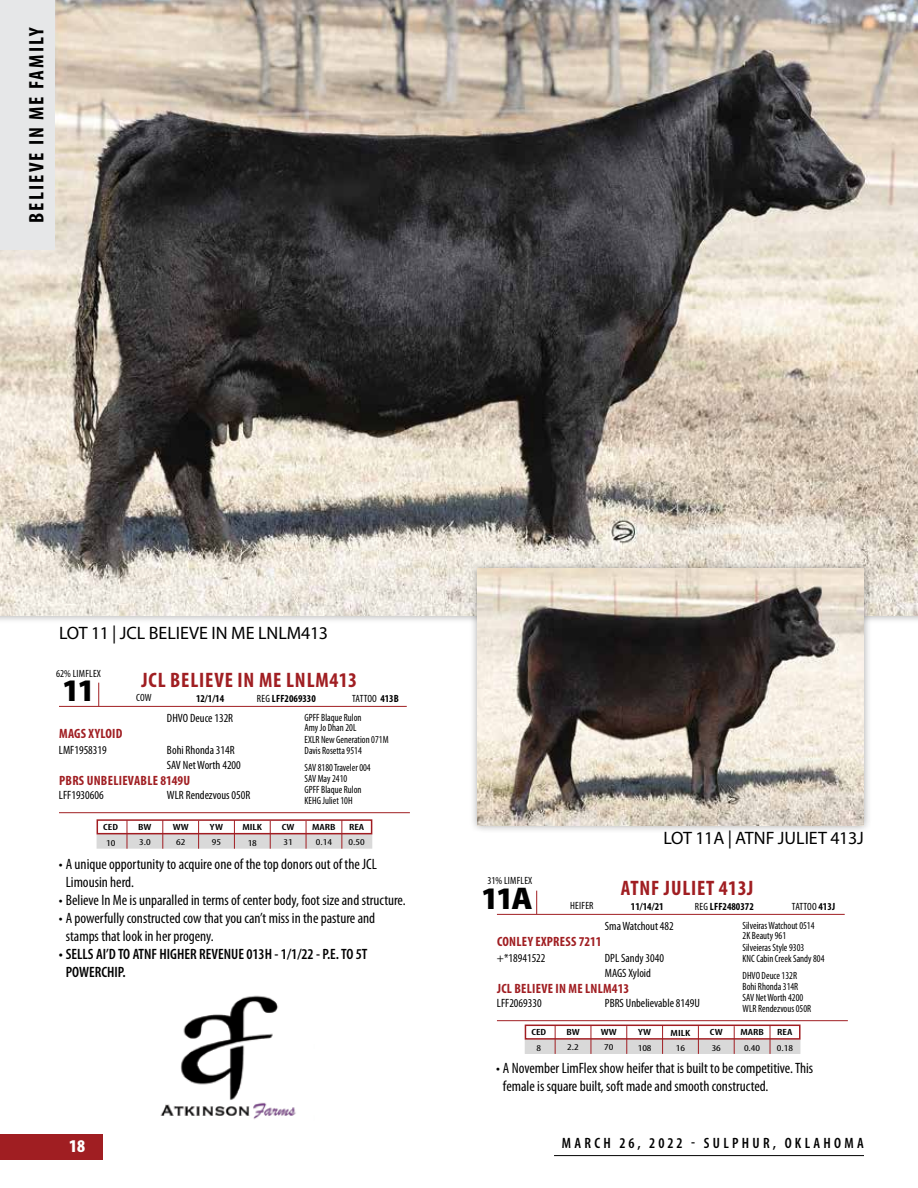
<style>
.page{position:relative;width:918px;height:1188px;background:#fff}
.page>*{position:absolute;margin:0;border:0;box-sizing:border-box;transform-origin:0 0}
.t1{font:900 31.5px "Myriad Pro";color:#000}
.t2{font:700 condensed 21px "Myriad Pro";letter-spacing:.04em;color:#a01e22}
.t3{font:700 condensed 21px "Myriad Pro";letter-spacing:.1em;color:#000}
.t4{font:18px "Myriad Pro";color:#000}
.t5{font:900 condensed 18px "Myriad Pro";color:#fff}
.t6{font:condensed 15px/18px "Myriad Pro";color:#000}
.t7{font:600 condensed 15px/18px "Myriad Pro";color:#000}
.t8{font:600 condensed 15px "Myriad Pro";letter-spacing:.22em;color:#000}
.t9{font:700 condensed 13.5px "Myriad Pro";letter-spacing:.02em;color:#a01e22}
.t10{font:condensed 12px/14.4px "Myriad Pro";color:#000}
.t11{font:condensed 10.5px/10.5px "Myriad Pro";color:#000;scale:.94 1}
.t12{font:700 condensed 10.5px "Myriad Pro";color:#000}
.t13{font:condensed 10.5px "Myriad Pro";color:#000}
.t14{font:condensed 10.5px "Myriad Pro";letter-spacing:.02em;color:#000}
.t15{font:600 condensed 9px "Myriad Pro";color:#000;scale:1.33 1}
.t16{font:condensed 9px "Myriad Pro";color:#000;scale:1.33 1}
.s1{font-weight:400}
.s2{font-weight:700}
</style>
<div class="page">
<div style="left:0;top:1134px;width:103px;height:26px;background:#a01e22"></div>
<hr style="left:554px;top:1155px;width:310px;height:1px;background:#000">
<hr style="left:59px;top:706px;width:348px;height:1px;background:#a01e22">
<div style="left:97px;top:835px;width:275px;height:13px;background:#d9d9d9"></div>
<div style="left:97px;top:819px;width:275px;height:15px;border:2px solid #a11d22"></div>
<svg style="left:127px;top:820px;width:1px;height:29px"></svg>
<svg style="left:163px;top:820px;width:1px;height:29px"></svg>
<svg style="left:198px;top:821px;width:1px;height:28px"></svg>
<svg style="left:234px;top:820px;width:1px;height:29px"></svg>
<svg style="left:270px;top:821px;width:1px;height:28px"></svg>
<svg style="left:306px;top:821px;width:1px;height:28px"></svg>
<svg style="left:342px;top:820px;width:1px;height:29px"></svg>
<hr style="left:59px;top:812px;width:351px;height:1px;background:#a01e22">
<svg style="left:98px;top:683px;width:1px;height:23px"></svg>
<img style="left:0;top:0;width:918px;height:616px">
<div style="left:469px;top:560px;width:403px;height:274px;background:#000;opacity:.35"></div>
<img style="left:477px;top:568px;width:387px;height:258px">
<div style="left:0;top:0;width:55px;height:250px;background:#e6e7e8"></div>
<img style="left:160px;top:995px;width:136px;height:124px">
<hr style="left:497px;top:914px;width:348px;height:1px;background:#a01e22">
<hr style="left:497px;top:1020px;width:351px;height:1px;background:#a01e22">
<svg style="left:536px;top:891px;width:1px;height:23px"></svg>
<div style="left:525px;top:1040px;width:275px;height:13px;background:#d9d9d9"></div>
<div style="left:525px;top:1025px;width:276px;height:15px;border:2px solid #a11d22"></div>
<svg style="left:555px;top:1026px;width:1px;height:28px"></svg>
<svg style="left:591px;top:1026px;width:1px;height:28px"></svg>
<svg style="left:627px;top:1026px;width:1px;height:28px"></svg>
<svg style="left:662px;top:1025px;width:1px;height:29px"></svg>
<svg style="left:698px;top:1026px;width:1px;height:28px"></svg>
<svg style="left:734px;top:1026px;width:1px;height:28px"></svg>
<svg style="left:770px;top:1025px;width:1px;height:29px"></svg>
<h2 class="t3" style="left:25px;top:223px;width:197px;rotate:-90deg">BELIEVE IN ME FAMILY</h2>
<p class="t4" style="left:59px;top:622px;width:271px">LOT 11 | JCL BELIEVE IN ME LNLM413</p>
<p class="t14" style="left:56px;top:668px;width:46px">62% LIMFLEX</p>
<h1 class="t1" style="left:62px;top:670px;width:35px">11</h1>
<h2 class="t2" style="left:142px;top:668px;width:217px">JCL BELIEVE IN ME LNLM413</h2>
<p class="t13" style="left:136px;top:692px;width:17px">COW</p>
<p class="t12" style="left:196px;top:693px;width:30px">12/1/14</p>
<p class="t12" style="left:257px;top:692px;width:60px"><span class="s1">REG</span> LFF2069330</p>
<p class="t13" style="left:352px;top:693px;width:48px">TATTOO <span class="s2">413B</span></p>
<p class="t10" style="left:167px;top:711px;width:68px">DHVO Deuce 132R</p>
<p class="t9" style="left:59px;top:726px;width:65px">MAGS XYLOID</p>
<p class="t10" style="left:59px;top:744px;width:49px">LMF1958319</p>
<p class="t10" style="left:167px;top:744px;width:75px">Bohi Rhonda 314R<br>SAV Net Worth 4200</p>
<p class="t9" style="left:59px;top:773px;width:133px">PBRS UNBELIEVABLE 8149U</p>
<p class="t10" style="left:59px;top:789px;width:46px">LFF1930606</p>
<p class="t10" style="left:167px;top:789px;width:85px">WLR Rendezvous 050R</p>
<p class="t11" style="left:305px;top:712px;width:62px">GPFF Blaque Rulon<br>Amy Jo Dhan 20L</p>
<p class="t11" style="left:305px;top:735px;width:91px">EXLR New Generation 071M<br>Davis Rosetta 9514</p>
<p class="t11" style="left:305px;top:763px;width:72px">SAV 8180 Traveler 004<br>SAV May 2410</p>
<p class="t11" style="left:305px;top:785px;width:62px">GPFF Blaque Rulon<br>KEHG Juliet 10H</p>
<p class="t15" style="left:103px;top:822px;width:13px">CED</p>
<p class="t16" style="left:106px;top:838px;width:8px">10</p>
<p class="t15" style="left:138px;top:822px;width:12px">BW</p>
<p class="t15" style="left:173px;top:822px;width:14px">WW</p>
<p class="t15" style="left:210px;top:822px;width:11px">YW</p>
<p class="t15" style="left:242px;top:822px;width:16px">MILK</p>
<p class="t16" style="left:139px;top:837px;width:10px">3.0</p>
<p class="t16" style="left:176px;top:837px;width:8px">62</p>
<p class="t16" style="left:212px;top:838px;width:8px">95</p>
<p class="t16" style="left:248px;top:838px;width:8px">18</p>
<p class="t15" style="left:282px;top:822px;width:11px">CW</p>
<p class="t16" style="left:284px;top:838px;width:8px">31</p>
<p class="t15" style="left:312px;top:822px;width:19px">MARB</p>
<p class="t16" style="left:316px;top:838px;width:14px">0.14</p>
<p class="t15" style="left:349px;top:822px;width:13px">REA</p>
<p class="t16" style="left:349px;top:838px;width:14px">0.50</p>
<p class="t6" style="left:66px;top:855px;width:313px;text-indent:-7px">• A unique opportunity to acquire one of the top donors out of the JCL<br>Limousin herd.</p>
<p class="t6" style="left:59px;top:891px;width:348px">• Believe In Me is unparalled in terms of center body, foot size and structure.</p>
<p class="t6" style="left:66px;top:909px;width:311px;text-indent:-7px">• A powerfully constructed cow that you can’t miss in the pasture and stamps that look in her progeny.</p>
<p class="t7" style="left:66px;top:945px;width:303px;text-indent:-7px">• SELLS AI’D TO ATNF HIGHER REVENUE 013H - 1/1/22 - P.E. TO 5T<br>POWERCHIP.</p>
<p class="t14" style="left:488px;top:875px;width:46px">31% LIMFLEX</p>
<h1 class="t1" style="left:481px;top:878px;width:54px">11A</h1>
<p class="t4" style="left:663px;top:827px;width:202px">LOT 11A | ATNF JULIET 413J</p>
<h2 class="t2" style="left:621px;top:876px;width:134px">ATNF JULIET 413J</h2>
<p class="t13" style="left:570px;top:900px;width:25px">HEIFER</p>
<p class="t12" style="left:631px;top:901px;width:34px">11/14/21</p>
<p class="t12" style="left:695px;top:900px;width:60px"><span class="s1">REG</span> LFF2480372</p>
<p class="t13" style="left:792px;top:901px;width:45px">TATTOO <span class="s2">413J</span></p>
<p class="t10" style="left:605px;top:919px;width:70px">Sma Watchout 482</p>
<p class="t9" style="left:497px;top:934px;width:106px">CONLEY EXPRESS 7211</p>
<p class="t10" style="left:497px;top:951px;width:50px">+*18941522</p>
<p class="t10" style="left:605px;top:951px;width:61px">DPL Sandy 3040<br>MAGS Xyloid</p>
<p class="t9" style="left:497px;top:981px;width:134px">JCL BELIEVE IN ME LNLM413</p>
<p class="t10" style="left:497px;top:996px;width:46px">LFF2069330</p>
<p class="t10" style="left:605px;top:996px;width:96px">PBRS Unbelievable 8149U</p>
<p class="t11" style="left:743px;top:920px;width:78px">Silveiras Watchout 0514<br>2K Beauty 961</p>
<p class="t11" style="left:743px;top:943px;width:89px">Silveieras Style 9303<br>KNC Cabin Creek Sandy 804</p>
<p class="t11" style="left:743px;top:971px;width:61px">DHVO Deuce 132R<br>Bohi Rhonda 314R</p>
<p class="t11" style="left:743px;top:993px;width:74px">SAV Net Worth 4200<br>WLR Rendezvous 050R</p>
<p class="t15" style="left:531px;top:1028px;width:13px">CED</p>
<p class="t16" style="left:537px;top:1043px;width:5px">8</p>
<p class="t15" style="left:566px;top:1027px;width:12px">BW</p>
<p class="t15" style="left:601px;top:1027px;width:14px">WW</p>
<p class="t15" style="left:638px;top:1027px;width:11px">YW</p>
<p class="t15" style="left:671px;top:1028px;width:16px">MILK</p>
<p class="t16" style="left:567px;top:1043px;width:10px">2.2</p>
<p class="t16" style="left:604px;top:1043px;width:8px">70</p>
<p class="t16" style="left:638px;top:1043px;width:12px">108</p>
<p class="t16" style="left:676px;top:1043px;width:8px">16</p>
<p class="t15" style="left:710px;top:1027px;width:11px">CW</p>
<p class="t16" style="left:712px;top:1043px;width:8px">36</p>
<p class="t15" style="left:740px;top:1027px;width:19px">MARB</p>
<p class="t16" style="left:744px;top:1043px;width:14px">0.40</p>
<p class="t15" style="left:777px;top:1027px;width:13px">REA</p>
<p class="t16" style="left:777px;top:1043px;width:14px">0.18</p>
<p class="t6" style="left:503px;top:1059px;width:312px;text-indent:-7px">• A November LimFlex show heifer that is built to be competitive. This female is square built, soft made and smooth constructed.</p>
<p class="t5" style="left:69px;top:1136px;width:17px">18</p>
<p class="t8" style="left:562px;top:1135px;width:303px">MARCH 26, 2022 - SULPHUR, OKLAHOMA</p>
</div>
